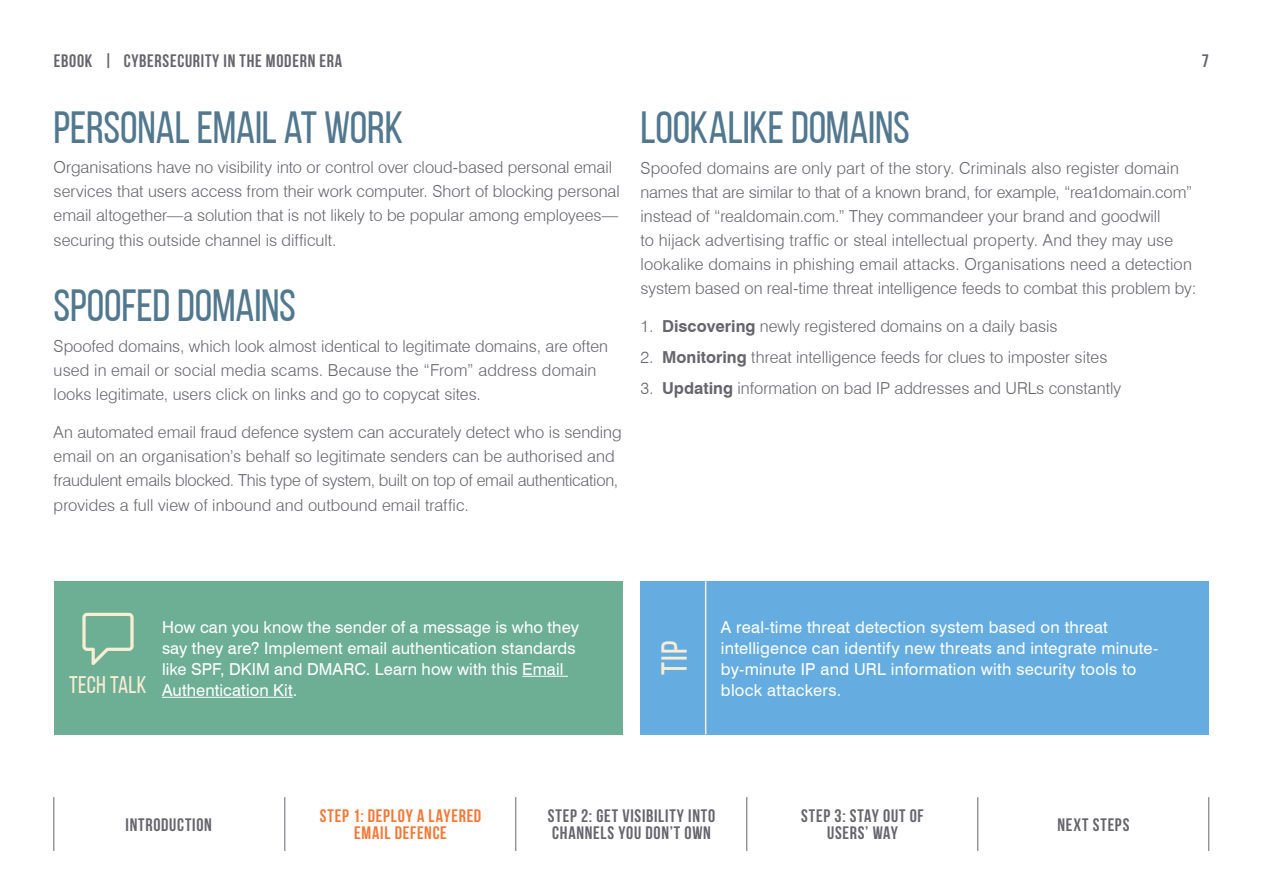
<style>
.page{position:relative;width:1263px;height:893px;background:#fff}
.page>*{position:absolute;margin:0;border:0;box-sizing:border-box;transform-origin:0 0}
.t1{font:45px "Bebas Neue";letter-spacing:-.005em;color:#51788e}
.t2{font:36px "Bebas Neue";color:#f9edd3}
.t3{font:700 18px/16.5px "Bebas Neue";letter-spacing:.04em;color:#66656c}
.t4{font:700 18px/16.5px "Bebas Neue";letter-spacing:.04em;color:#f47836;text-align:center}
.t5{font:300 16.5px/24px "Swiss 721 BT";color:#66656c}
.t6{font:16.5px/21px "Swiss 721 BT";letter-spacing:.01em;color:#fff}
.s1{font-weight:700}
.s2{font-family:"Bebas Neue";font-size:24px;color:#f9edd3}
</style>
<div class="page">
<div style="left:54px;top:581px;width:568px;height:153px;background:#6caf94"></div>
<hr style="left:522px;top:676px;width:46px;height:1px;background:#fff">
<hr style="left:162px;top:697px;width:131px;height:1px;background:#fff">
<svg style="left:82px;top:613px;width:52px;height:52px"></svg>
<div style="left:640px;top:581px;width:568px;height:153px;background:#65ade0"></div>
<hr style="left:705px;top:581px;width:1px;height:153px;background:#f9edd3">
<hr style="left:285px;top:797px;width:1px;height:54px;background:#66656c">
<hr style="left:54px;top:797px;width:1px;height:54px;background:#66656c">
<hr style="left:515px;top:797px;width:1px;height:54px;background:#66656c">
<hr style="left:746px;top:797px;width:1px;height:54px;background:#66656c">
<hr style="left:977px;top:797px;width:1px;height:54px;background:#66656c">
<hr style="left:1208px;top:797px;width:1px;height:54px;background:#66656c">
<p class="t3" style="left:54px;top:52px;width:290px">EBOOK | CYBERSECURITY IN THE MODERN ERA</p>
<p class="t3" style="left:1202px;top:52px;width:9px">7</p>
<h1 class="t1" style="left:54px;top:103px;width:351px">PERSONAL EMAIL AT WORK</h1>
<p class="t5" style="left:54px;top:155px;width:568px">Organisations have no visibility into or control over cloud-based personal email services that users access from their work computer. Short of blocking personal email altogether—a solution that is not likely to be popular among employees— securing this outside channel is difficult.</p>
<h1 class="t1" style="left:54px;top:282px;width:244px">SPOOFED DOMAINS</h1>
<p class="t5" style="left:54px;top:334px;width:556px">Spoofed domains, which look almost identical to legitimate domains, are often used in email or social media scams. Because the “From” address domain looks legitimate, users click on links and go to copycat sites.</p>
<p class="t5" style="left:54px;top:420px;width:569px">An automated email fraud defence system can accurately detect who is sending email on an organisation’s behalf so legitimate senders can be authorised and fraudulent emails blocked. This type of system, built on top of email authentication, provides a full view of inbound and outbound email traffic.</p>
<h1 class="t1" style="left:640px;top:103px;width:271px">LOOKALIKE DOMAINS</h1>
<p class="t5" style="left:640px;top:156px;width:558px">Spoofed domains are only part of the story. Criminals also register domain names that are similar to that of a known brand, for example, “rea1domain.com” instead of “realdomain.com.” They commandeer your brand and goodwill<br>to hijack advertising traffic or steal intellectual property. And they may use lookalike domains in phishing email attacks. Organisations need a detection system based on real-time threat intelligence feeds to combat this problem by:</p>
<p class="t5" style="left:640px;top:314px;width:419px">1. <span class="s1">Discovering</span> newly registered domains on a daily basis</p>
<p class="t5" style="left:640px;top:345px;width:468px">2. <span class="s1">Monitoring</span> threat intelligence feeds for clues to imposter sites</p>
<p class="t5" style="left:640px;top:376px;width:482px">3. <span class="s1">Updating</span> information on bad IP addresses and URLs constantly</p>
<p class="t6" style="left:162px;top:616px;width:418px">How can you know the sender of a message is who they</p>
<p class="t6" style="left:162px;top:637px;width:415px">say they are? Implement email authentication standards</p>
<p class="t6" style="left:162px;top:658px;width:403px">like SPF, DKIM and DMARC. Learn how with this Email</p>
<p class="t6" style="left:69px;top:679px;width:230px"><span class="s2">TECH TALK</span> Authentication Kit.</p>
<h2 class="t2" style="left:655px;top:675px;width:35px;rotate:-90deg">TIP</h2>
<p class="t6" style="left:721px;top:616px;width:439px">A real-time threat detection system based on threat intelligence can identify new threats and integrate minute&shy;by-minute IP and URL information with security tools to block attackers.</p>
<p class="t4" style="left:320px;top:808px;width:163px">STEP 1: DEPLOY A LAYERED<br>EMAIL DEFENCE</p>
<p class="t3" style="left:126px;top:816px;width:88px">INTRODUCTION</p>
<p class="t3" style="left:548px;top:808px;width:169px">STEP 2: GET VISIBILITY INTO<br>CHANNELS YOU DON’T OWN</p>
<p class="t3" style="left:801px;top:808px;width:124px;text-align:center">STEP 3: STAY OUT OF<br>USERS’ WAY</p>
<p class="t3" style="left:1057px;top:816px;width:73px">NEXT STEPS</p>
</div>
